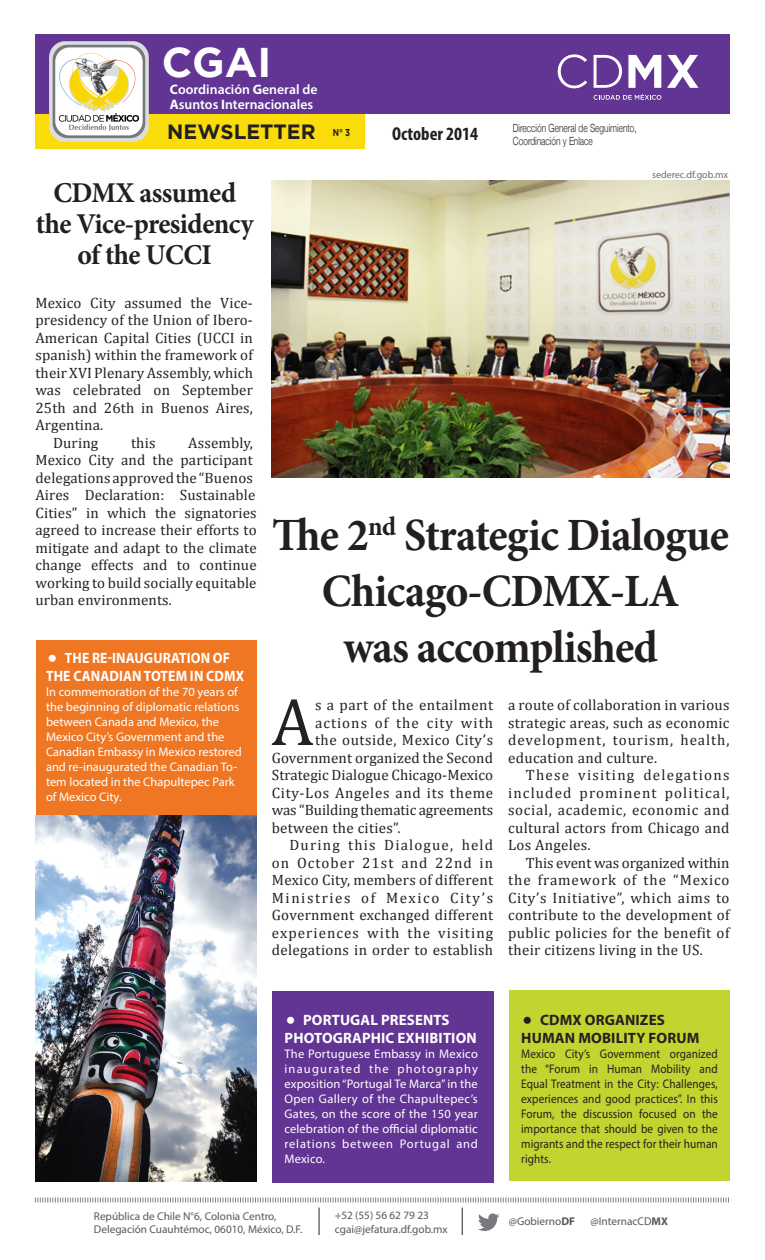
<style>
.page{position:relative;width:765px;height:1260px;background:#fff}
.page>*{position:absolute;margin:0;border:0;box-sizing:border-box;transform-origin:0 0}
.t1{font:67.5px "Cambria";color:#222}
.t2{font:700 46.25px/56.2px "Minion Pro";letter-spacing:-.02em;color:#231f20;text-align:center;scale:.95 1}
.t3{font:700 41.5px "Gotham";color:#fff}
.t4{font:700 28.75px/31.2px "Minion Pro";letter-spacing:-.02em;color:#231f20;text-align:center;scale:.96 1}
.t5{font:700 20.62px "Gotham";color:#231f20}
.t6{font:700 condensed 18.75px "Myriad Pro";color:#231f20}
.t7{font:15px/17.5px "Cambria";letter-spacing:.01em;color:#222;text-align:justify}
.t8{font:15px "Cambria";letter-spacing:.035em;color:#222}
.t9{font:700 15px/18px "Myriad Pro";letter-spacing:.01em;color:#fff;text-align:center;scale:.91 1}
.t10{font:700 15px/18px "Myriad Pro";letter-spacing:.01em;color:#fff;text-align:center}
.t11{font:700 15px "Myriad Pro";letter-spacing:.01em;color:#231f20}
.t12{font:15px "Cambria";letter-spacing:.045em;color:#222}
.t13{font:15px "Cambria";letter-spacing:.07em;color:#222}
.t14{font:600 13.75px "Myriad Pro";color:#fff}
.t15{font:12.5px/15px "Myriad Pro";color:#fff;text-align:justify}
.t16{font:12.5px/15px "Myriad Pro";letter-spacing:.01em;color:#231f20;text-align:justify;scale:.9 1}
.t17{font:11.25px "Myriad Pro";color:#57585a}
.t18{font:300 11.25px/13.5px "Helvetica Neue";color:#231f20;scale:.74 1}
.t19{font:10px "Myriad Pro";color:#6c6d70}
.t20{font:700 10px "Gotham";color:#231f20;scale:.8 1}
.s1{font-weight:700}
</style>
<div class="page">
<svg style="left:34px;top:1197px;width:695px;height:38px"></svg>
<div style="left:35px;top:114px;width:330px;height:35px;background:#f9dc09"></div>
<div style="left:35px;top:34px;width:695px;height:80px;background:#623494"></div>
<img style="left:50px;top:42px;width:99px;height:99px">
<div style="left:272px;top:991px;width:221px;height:191px;background:#623494"></div>
<div style="left:509px;top:990px;width:221px;height:191px;background:#c1d42f"></div>
<svg style="left:594px;top:94px;width:67px;height:6px"></svg>
<svg style="left:558px;top:54px;width:29px;height:34px"></svg>
<svg style="left:594px;top:55px;width:28px;height:33px"></svg>
<svg style="left:628px;top:55px;width:33px;height:33px"></svg>
<svg style="left:667px;top:55px;width:32px;height:33px"></svg>
<div style="left:36px;top:640px;width:220px;height:245px;background:#ef7724"></div>
<img style="left:35px;top:815px;width:222px;height:366px">
<img style="left:272px;top:180px;width:458px;height:298px">
<p class="t3" style="left:162px;top:38px;width:111px">CGAI</p>
<p class="t14" style="left:170px;top:80px;width:149px"><span class="s1">C</span>oordinación <span class="s1">G</span>eneral de</p>
<p class="t14" style="left:170px;top:95px;width:145px"><span class="s1">A</span>suntos <span class="s1">I</span>nternacionales</p>
<p class="t5" style="left:167px;top:119px;width:150px">NEWSLETTER</p>
<p class="t20" style="left:333px;top:127px;width:23px">N° 3</p>
<p class="t6" style="left:392px;top:122px;width:87px">October 2014</p>
<p class="t18" style="left:513px;top:121px;width:169px">Dirección General de Seguimiento,<br>Coordinación y Enlace</p>
<p class="t4" style="left:36px;top:176px;width:228px">CDMX assumed the Vice-presidency of the UCCI</p>
<p class="t7" style="left:35px;top:294px;width:219px">Mexico City assumed the Vice&shy;presidency of the Union of Ibero-American Capital Cities (UCCI in spanish) within the framework of their XVI Plenary Assembly, which was celebrated on September 25th and 26th in Buenos Aires, Argentina.</p>
<p class="t7" style="left:53px;top:434px;width:47px">During</p>
<p class="t7" style="left:131px;top:434px;width:26px">this</p>
<p class="t7" style="left:35px;top:434px;width:223px;text-align:left;text-indent:153px">Assembly,<br>Mexico City and the participant delegations approved the “Buenos<br>Aires Declaration: Sustainable<br>Cities” in which the signatories agreed to increase their efforts to mitigate and adapt to the climate change effects and to continue working to build socially equitable urban environments.</p>
<p class="t9" style="left:46px;top:648px;width:219px">THE RE-INAUGURATION OF<br>THE CANADIAN TOTEM IN CDMX</p>
<p class="t15" style="left:46px;top:684px;width:197px;text-align:left">In commemoration of the 70 years of the beginning of diplomatic relations between Canada and Mexico, the<br>Mexico City’s Government and the<br>Canadian Embassy in Mexico restored and re-inaugurated the Canadian To&shy;tem located in the Chapultepec Park of Mexico City.</p>
<p class="t19" style="left:652px;top:168px;width:78px">sederec.df.gob.mx</p>
<p class="t2" style="left:272px;top:506px;width:482px">The 2<sup>nd</sup> Strategic Dialogue<br>Chicago-CDMX-LA</p>
<p class="t2" style="left:343px;top:619px;width:333px">was accomplished</p>
<p class="t1" style="left:272px;top:682px;width:44px">A</p>
<p class="t8" style="left:315px;top:696px;width:180px">s a part of the entailment</p>
<p class="t13" style="left:315px;top:714px;width:180px">actions of the city with</p>
<p class="t8" style="left:315px;top:731px;width:180px">the outside, Mexico City’s</p>
<p class="t7" style="left:272px;top:749px;width:223px">Government organized the Second</p>
<p class="t7" style="left:272px;top:766px;width:223px">Strategic Dialogue Chicago-Mexico</p>
<p class="t12" style="left:272px;top:784px;width:223px">City-Los Angeles and its theme</p>
<p class="t7" style="left:272px;top:801px;width:223px">was “Building thematic agreements</p>
<p class="t7" style="left:272px;top:819px;width:130px">between the cities”.</p>
<p class="t7" style="left:272px;top:836px;width:223px;text-indent:18px">During this Dialogue, held on October 21st and 22nd in Mexico City, members of different Ministries of Mexico City’s Government exchanged different experiences with the visiting delegations in order to establish</p>
<p class="t7" style="left:508px;top:696px;width:223px">a route of collaboration in various strategic areas, such as economic development, tourism, health, education and culture.</p>
<p class="t7" style="left:508px;top:766px;width:223px;text-indent:18px">These visiting delegations included prominent political, social, academic, economic and cultural actors from Chicago and Los Angeles.</p>
<p class="t7" style="left:508px;top:854px;width:223px;text-indent:18px">This event was organized within the framework of the “Mexico City’s Initiative”, which aims to contribute to the development of public policies for the benefit of their citizens living in the US.</p>
<p class="t10" style="left:285px;top:1011px;width:194px">PORTUGAL PRESENTS<br>PHOTOGRAPHIC EXHIBITION</p>
<p class="t15" style="left:284px;top:1047px;width:195px">The Portuguese Embassy in Mexico inaugurated the photography exposition “Portugal Te Marca” in the Open Gallery of the Chapultepec’s Gates, on the score of the 150 year celebration of the official diplomatic relations between Portugal and Mexico.</p>
<p class="t11" style="left:540px;top:1011px;width:126px">CDMX ORGANIZES</p>
<p class="t11" style="left:521px;top:1029px;width:180px">HUMAN MOBILITY FORUM</p>
<p class="t16" style="left:521px;top:1047px;width:220px">Mexico City’s Government organized the “Forum in Human Mobility and Equal Treatment in the City: Challenges, experiences and good practices”. In this Forum, the discussion focused on the importance that should be given to the migrants and the respect for their human rights.</p>
<p class="t17" style="left:94px;top:1209px;width:184px">República de Chile N°6, Colonia Centro,</p>
<p class="t17" style="left:94px;top:1222px;width:210px">Delegación Cuauhtémoc, 06010, México, D.F.</p>
<p class="t17" style="left:335px;top:1209px;width:96px">+52 (55) 56 62 79 23</p>
<p class="t17" style="left:335px;top:1222px;width:115px">cgai@jefatura.df.gob.mx</p>
<p class="t17" style="left:509px;top:1214px;width:68px">@Gobierno<span class="s1">DF</span></p>
<p class="t17" style="left:591px;top:1214px;width:79px">@InternacCD<span class="s1">MX</span></p>
</div>
